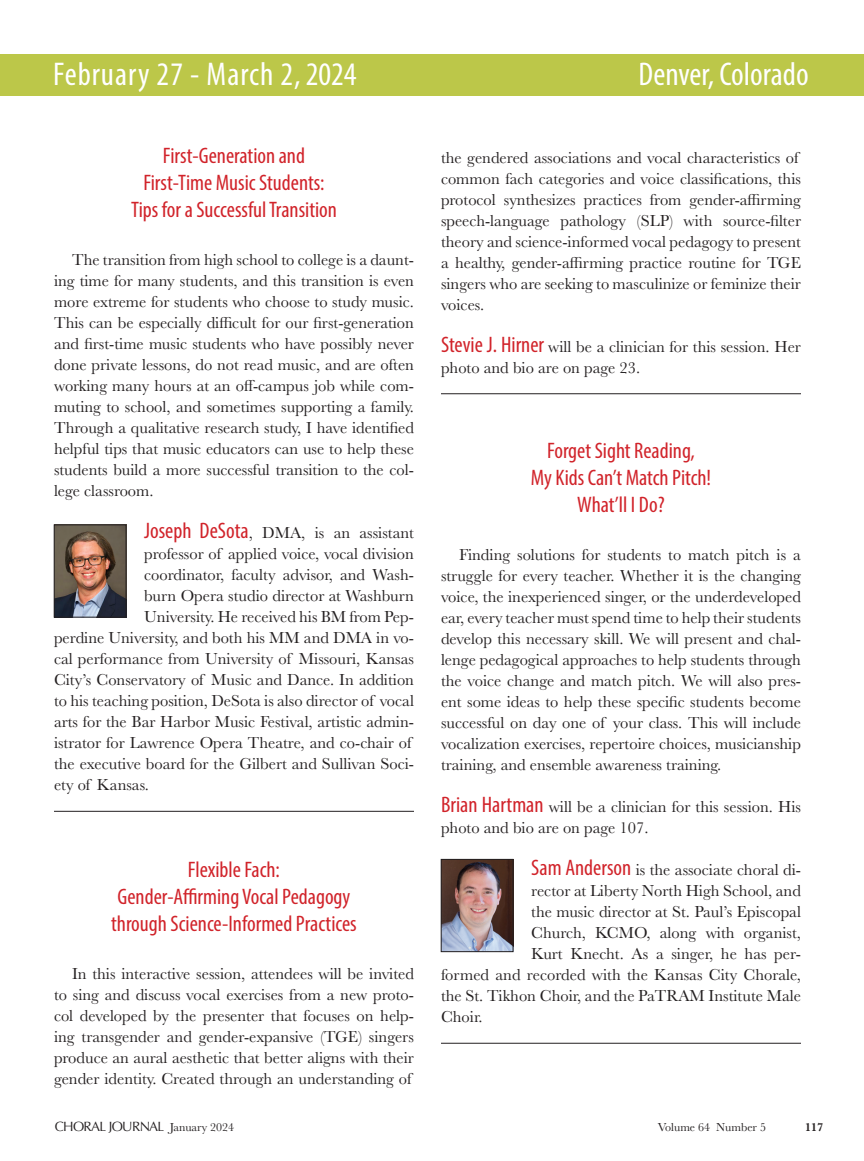
<style>
.page{position:relative;width:864px;height:1161px;background:#fff}
.page>*{position:absolute;margin:0;border:0;box-sizing:border-box;transform-origin:0 0}
.t1{font:condensed 33px "Myriad Pro";letter-spacing:.03em;color:#fff}
.t2{font:condensed 33px "Myriad Pro";color:#fff}
.Conference_Title{font:condensed 22.5px/27px "Myriad Pro";color:#d1232a;text-align:center}
.Body_article_new{font:16.5px/21px "Baskerville";color:#231f20;text-align:justify}
.Conference_Title-2{font:16.5px/21px "Baskerville";color:#231f20}
.t3{font:13.5px "Optima";letter-spacing:-.05em;color:#231f20}
.t4{font:12px "Baskerville";color:#231f20}
.t5{font:600 12px "Baskerville";color:#231f20}
.s1{font-family:"Myriad Pro";font-stretch:condensed;font-size:22.5px;color:#d1232a}
.s2{font-family:"Baskerville";font-size:12px}
</style>
<div class="page">
<hr style="left:54px;top:811px;width:360px;height:1px;background:#231f20">
<hr style="left:441px;top:393px;width:360px;height:1px;background:#231f20">
<hr style="left:441px;top:1043px;width:360px;height:1px;background:#231f20">
<div style="left:0;top:54px;width:864px;height:41px;background:#bcc749"></div>
<img style="left:56px;top:527px;width:68px;height:88px">
<div style="left:54px;top:525px;width:72px;height:92px;border:1px solid #231f20"></div>
<img style="left:443px;top:861px;width:68px;height:89px">
<div style="left:441px;top:859px;width:72px;height:93px;border:1px solid #231f20"></div>
<h1 class="t1" style="left:53px;top:54px;width:305px">February 27 - March 2, 2024</h1>
<h1 class="t2" style="left:639px;top:54px;width:172px">Denver, Colorado</h1>
<p class="Conference_Title" style="left:131px;top:142px;width:207px">First-Generation and<br>First-Time Music Students:<br>Tips for a Successful Transition</p>
<p class="Body_article_new" style="left:54px;top:250px;width:362px;text-indent:18px">The transition from high school to college is a daunt&shy;ing time for many students, and this transition is even more extreme for students who choose to study music.<br>This can be especially difficult for our first-generation and first-time music students who have possibly never done private lessons, do not read music, and are often working many hours at an off-campus job while com&shy;muting to school, and sometimes supporting a family.<br>Through a qualitative research study, I have identified helpful tips that music educators can use to help these students build a more successful transition to the col&shy;lege classroom.</p>
<p class="Body_article_new" style="left:144px;top:523px;width:271px"><span class="s1">Joseph DeSota</span>, DMA, is an assistant</p>
<p class="Body_article_new" style="left:144px;top:544px;width:271px">professor of applied voice, vocal division</p>
<p class="Body_article_new" style="left:144px;top:565px;width:271px">coordinator, faculty advisor, and Wash-</p>
<p class="Body_article_new" style="left:144px;top:586px;width:271px">burn Opera studio director at Washburn</p>
<p class="Body_article_new" style="left:144px;top:607px;width:271px">University. He received his BM from Pep-</p>
<p class="Body_article_new" style="left:54px;top:628px;width:362px">perdine University, and both his MM and DMA in vo-</p>
<p class="Body_article_new" style="left:54px;top:649px;width:361px">cal performance from University of Missouri, Kansas</p>
<p class="Body_article_new" style="left:54px;top:670px;width:362px">City’s Conservatory of Music and Dance. In addition</p>
<p class="Body_article_new" style="left:54px;top:691px;width:361px">to his teaching position, DeSota is also director of vocal</p>
<p class="Body_article_new" style="left:54px;top:712px;width:362px">arts for the Bar Harbor Music Festival, artistic admin-</p>
<p class="Body_article_new" style="left:54px;top:733px;width:359px">istrator for Lawrence Opera Theatre, and co-chair of</p>
<p class="Body_article_new" style="left:54px;top:754px;width:362px">the executive board for the Gilbert and Sullivan Soci-</p>
<p class="Body_article_new" style="left:54px;top:775px;width:97px">ety of Kansas.</p>
<p class="Conference_Title" style="left:111px;top:856px;width:247px">Flexible Fach:<br>Gender-Affirming Vocal Pedagogy through Science-Informed Practices</p>
<p class="Body_article_new" style="left:54px;top:964px;width:362px;text-indent:18px">In this interactive session, attendees will be invited to sing and discuss vocal exercises from a new proto&shy;col developed by the presenter that focuses on help&shy;ing transgender and gender-expansive (TGE) singers produce an aural aesthetic that better aligns with their gender identity. Created through an understanding of</p>
<p class="Body_article_new" style="left:441px;top:147px;width:362px;text-align:left">the gendered associations and vocal characteristics of common fach categories and voice classifications, this protocol synthesizes practices from gender-affirming speech-language pathology (SLP) with source-filter theory and science-informed vocal pedagogy to present a healthy, gender-affirming practice routine for TGE singers who are seeking to masculinize or feminize their voices.</p>
<p class="Conference_Title-2" style="left:441px;top:336px;width:362px"><span class="s1">Stevie J. Hirner</span> will be a clinician for this session. Her photo and bio are on page 23.</p>
<p class="Conference_Title" style="left:531px;top:437px;width:182px">Forget Sight Reading,<br>My Kids Can’t Match Pitch!<br>What’ll I Do?</p>
<p class="Body_article_new" style="left:441px;top:544px;width:362px;text-indent:18px">Finding solutions for students to match pitch is a struggle for every teacher. Whether it is the changing voice, the inexperienced singer, or the underdeveloped ear, every teacher must spend time to help their students develop this necessary skill. We will present and chal&shy;lenge pedagogical approaches to help students through the voice change and match pitch. We will also pres&shy;ent some ideas to help these specific students become successful on day one of your class. This will include vocalization exercises, repertoire choices, musicianship training, and ensemble awareness training.</p>
<p class="Body_article_new" style="left:441px;top:796px;width:361px"><span class="s1">Brian Hartman</span> will be a clinician for this session. His photo and bio are on page 107.</p>
<p class="Body_article_new" style="left:531px;top:859px;width:271px"><span class="s1">Sam Anderson</span> is the associate choral di-</p>
<p class="Body_article_new" style="left:531px;top:880px;width:271px">rector at Liberty North High School, and</p>
<p class="Body_article_new" style="left:531px;top:901px;width:271px">the music director at St. Paul’s Episcopal</p>
<p class="Body_article_new" style="left:531px;top:922px;width:271px">Church, KCMO, along with organist,</p>
<p class="Body_article_new" style="left:531px;top:943px;width:271px">Kurt Knecht. As a singer, he has per-</p>
<p class="Body_article_new" style="left:441px;top:964px;width:362px">formed and recorded with the Kansas City Chorale,</p>
<p class="Body_article_new" style="left:441px;top:985px;width:362px">the St. Tikhon Choir, and the PaTRAM Institute Male</p>
<p class="Body_article_new" style="left:441px;top:1006px;width:43px">Choir.</p>
<p class="t3" style="left:55px;top:1119px;width:181px">CHORAL JOURNAL <span class="s2">January 2024</span></p>
<p class="t4" style="left:658px;top:1120px;width:110px">Volume 64 Number 5</p>
<p class="t5" style="left:805px;top:1119px;width:19px">117</p>
</div>
